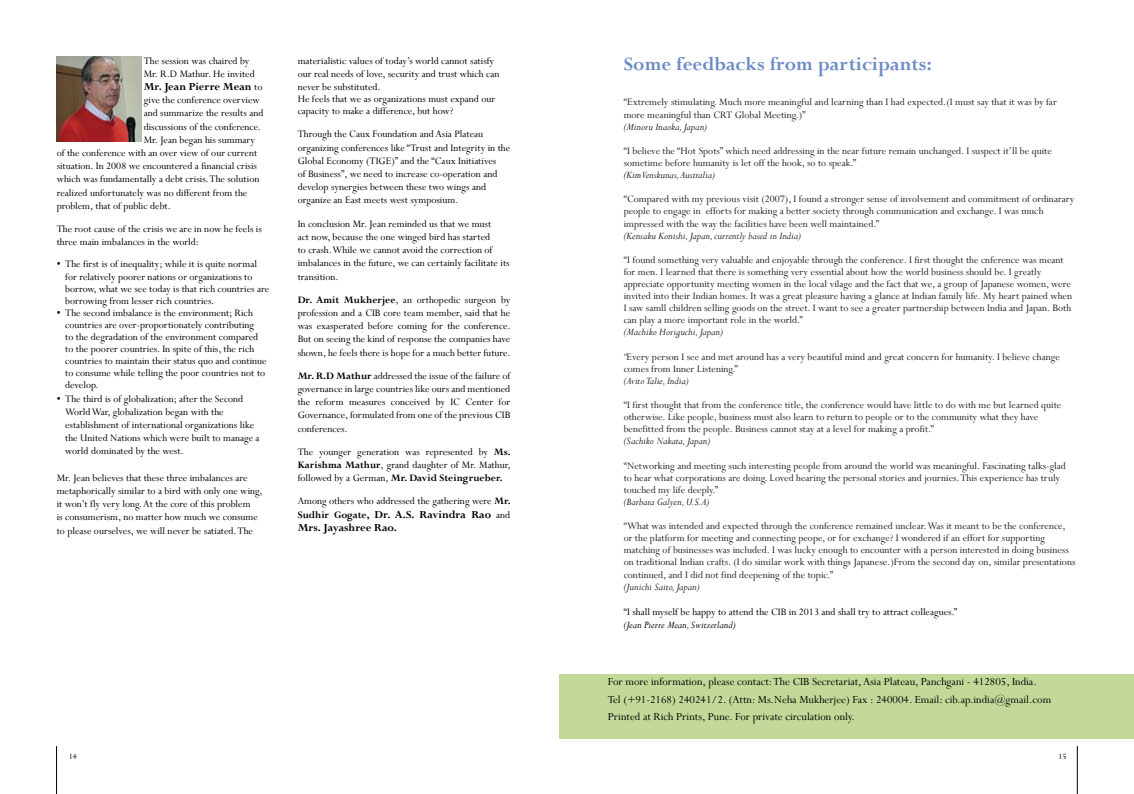
<style>
.page{position:relative;width:1134px;height:794px;background:#fff}
.page>*{position:absolute;margin:0;border:0;box-sizing:border-box;transform-origin:0 0}
.t1{font:700 21px "Perpetua";color:#6c8cc7}
.t2{font:12px/17.3px "Perpetua";color:#000}
.t3{font:700 12px/13.2px "Perpetua";color:#000}
.t4{font:11px/13.2px "Perpetua";color:#000}
.t5{font:11px/12.1px "Perpetua";color:#222}
.t6{font:italic 11px "Perpetua";color:#222}
.t7{font:italic 11px "Perpetua";color:#000}
.t8{font:9px "Perpetua";color:#000}
.s1{font-weight:400;font-size:11px}
.s2{font-family:"Times New Roman"}
.s3{font-weight:700}
.s4{font-size:11px}
.s5{font-style:italic}
</style>
<div class="page">
<hr style="left:1077px;top:746px;width:1px;height:48px;background:#000">
<hr style="left:56px;top:746px;width:1px;height:48px;background:#000">
<img style="left:57px;top:57px;width:85px;height:85px">
<div style="left:559px;top:674px;width:575px;height:64px;background:#c4d999"></div>
<p class="t4" style="left:144px;top:54px;width:113px">The session was chaired by<br>Mr. R.D Mathur. He invited</p>
<p class="t3" style="left:144px;top:80px;width:120px">Mr. Jean Pierre Mean <span class="s1">to</span></p>
<p class="t4" style="left:144px;top:93px;width:118px">give the conference overview</p>
<p class="t4" style="left:144px;top:106px;width:121px">and summarize the results and</p>
<p class="t4" style="left:144px;top:120px;width:119px">discussions of the conference.</p>
<p class="t4" style="left:144px;top:133px;width:113px">Mr. Jean began his summary</p>
<p class="t4" style="left:57px;top:146px;width:202px">of the conference with an over view of our current</p>
<p class="t4" style="left:57px;top:159px;width:202px">situation. In 2008 we encountered a financial crisis</p>
<p class="t4" style="left:57px;top:172px;width:204px">which was fundamentally a debt crisis. The solution</p>
<p class="t4" style="left:57px;top:186px;width:192px">realized unfortunately was no different from the</p>
<p class="t4" style="left:57px;top:199px;width:116px">problem, that of public debt.</p>
<p class="t4" style="left:57px;top:222px;width:207px">The root cause of the crisis we are in now he feels is three main imbalances in the world:</p>
<p class="t4" style="left:65px;top:258px;width:206px;line-height:12.1px;text-indent:-9px"><span class="s2">•</span> The first is of inequality; while it is quite normal for relatively poorer nations or organizations to borrow, what we see today is that rich countries are borrowing from lesser rich countries.</p>
<p class="t4" style="left:65px;top:306px;width:203px;line-height:12.1px;text-indent:-9px"><span class="s2">•</span> The second imbalance is the environment; Rich countries are over-proportionately contributing<br>to the degradation of the environment compared to the poorer countries. In spite of this, the rich countries to maintain their status quo and continue to consume while telling the poor countries not to develop.</p>
<p class="t4" style="left:65px;top:392px;width:196px;text-indent:-9px"><span class="s2">•</span> The third is of globalization; after the Second World War, globalization began with the establishment of international organizations like the United Nations which were built to manage a world dominated by the west.</p>
<p class="t4" style="left:57px;top:471px;width:208px">Mr. Jean believes that these three imbalances are metaphorically similar to a bird with only one wing, it won’t fly very long. At the core of this problem<br>is consumerism, no matter how much we consume to please ourselves, we will never be satiated. The</p>
<p class="t4" style="left:298px;top:54px;width:203px">materialistic values of today’s world cannot satisfy our real needs of love, security and trust which can never be substituted.</p>
<p class="t4" style="left:298px;top:93px;width:199px;line-height:12.1px">He feels that we as organizations must expand our capacity to make a difference, but how?</p>
<p class="t4" style="left:298px;top:127px;width:214px">Through the Caux Foundation and Asia Plateau organizing conferences like “Trust and Integrity in the Global Economy (TIGE)” and the “Caux Initiatives<br>of Business”, we need to increase co-operation and develop synergies between these two wings and organize an East meets west symposium.</p>
<p class="t4" style="left:298px;top:217px;width:213px">In conclusion Mr. Jean reminded us that we must<br>act now, because the one winged bird has started<br>to crash. While we cannot avoid the correction of imbalances in the future, we can certainly facilitate its transition.</p>
<p class="t4" style="left:298px;top:293px;width:215px;text-align:justify"><span class="s3">Dr. Amit Mukherjee</span>, an orthopedic surgeon by profession and a CIB core team member, said that he was exasperated before coming for the conference.<br>But on seeing the kind of response the companies have shown, he feels there is hope for a much better future.</p>
<p class="t4" style="left:298px;top:369px;width:214px;text-align:justify"><span class="s3">Mr. R.D Mathur</span> addressed the issue of the failure of governance in large countries like ours and mentioned the reform measures conceived by IC Center for Governance, formulated from one of the previous CIB conferences.</p>
<p class="t4" style="left:298px;top:445px;width:215px;text-align:justify">The younger generation was represented by <span class="s3">Ms.<br>Karishma Mathur</span>, grand daughter of Mr. Mathur, followed by a German, <span class="s3">Mr. David Steingrueber.</span></p>
<p class="t4" style="left:298px;top:494px;width:215px">Among others who addressed the gathering were <span class="s3">Mr.</span></p>
<p class="t3" style="left:298px;top:507px;width:214px"><span class="s4">Sudhir Gogate,</span> Dr. A.S. Ravindra Rao <span class="s1">and<br></span>Mrs. Jayashree Rao.</p>
<h1 class="t1" style="left:624px;top:51px;width:310px">Some feedbacks from participants:</h1>
<p class="t5" style="left:624px;top:96px;width:435px">“Extremely stimulating. Much more meaningful and learning than I had expected.(I must say that it was by far more meaningful than CRT Global Meeting.)”</p>
<p class="t6" style="left:624px;top:120px;width:85px">(Minoru Inaoka, Japan)</p>
<p class="t5" style="left:624px;top:144px;width:430px">“I believe the “Hot Spots” which need addressing in the near future remain unchanged. I suspect it’ll be quite sometime before humanity is let off the hook, so to speak.”</p>
<p class="t6" style="left:624px;top:168px;width:93px">(Kim Venskunas, Australia)</p>
<p class="t5" style="left:624px;top:193px;width:452px">“Compared with my previous visit (2007), I found a stronger sense of involvement and commitment of ordinarary people to engage in efforts for making a better society through communication and exchange. I was much impressed with the way the facilities have been well maintained.”</p>
<p class="t6" style="left:624px;top:228px;width:179px">(Kensaku Konishi, Japan, currently based in India)</p>
<p class="t5" style="left:624px;top:253px;width:450px">“I found something very valuable and enjoyable through the conference. I first thought the cnference was meant for men. I learned that there is something very essential about how the world business should be. I greatly appreciate opportunity meeting women in the local vilage and the fact that we, a group of Japanese women, were invited into their Indian homes. It was a great pleasure having a glance at Indian family life. My heart pained when I saw samll children selling goods on the street. I want to see a greater partnership between India and Japan. Both can play a more important role in the world.”</p>
<p class="t6" style="left:624px;top:325px;width:101px">(Machiko Horiguchi, Japan)</p>
<p class="t5" style="left:624px;top:350px;width:438px"><span class="s5">“</span>Every person I see and met around has a very beautiful mind and great concern for humanity. I believe change comes from Inner Listening.”</p>
<p class="t6" style="left:624px;top:374px;width:66px">(Avito Talie, India)</p>
<p class="t5" style="left:624px;top:398px;width:439px">“I first thought that from the conference title, the conference would have little to do with me but learned quite otherwise. Like people, business must also learn to return to people or to the community what they have benefitted from the people. Business cannot stay at a level for making a profit.”</p>
<p class="t6" style="left:624px;top:434px;width:88px">(Sachiko Nakata, Japan)</p>
<p class="t5" style="left:624px;top:459px;width:444px">“Networking and meeting such interesting people from around the world was meaningful. Fascinating talks-glad to hear what corporations are doing. Loved hearing the personal stories and journies. This experience has truly touched my life deeply.”</p>
<p class="t6" style="left:624px;top:495px;width:87px">(Barbara Galyen, U.S.A)</p>
<p class="t5" style="left:624px;top:519px;width:453px">“What was intended and expected through the conference remained unclear.Was it meant to be the conference, or the platform for meeting and connecting peope, or for exchange? I wondered if an effort for supporting matching of businesses was included. I was lucky enough to encounter with a person interested in doing business on traditional Indian crafts. (I do similar work with things Japanese.)From the second day on, similar presentations continued, and I did not find deepening of the topic.”</p>
<p class="t6" style="left:624px;top:579px;width:77px">(Junichi Saito, Japan)</p>
<p class="t4" style="left:624px;top:605px;width:335px">“I shall myself be happy to attend the CIB in 2013 and shall try to attract colleagues.”</p>
<p class="t7" style="left:624px;top:618px;width:113px">(Jean Pierre Mean, Switzerland)</p>
<p class="t2" style="left:608px;top:673px;width:445px">For more information, please contact: The CIB Secretariat, Asia Plateau, Panchgani - 412805, India.<br>Tel (+91-2168) 240241/2. (Attn: Ms.Neha Mukherjee) Fax : 240004. Email: cib.ap.india@gmail.com<br>Printed at Rich Prints, Pune. For private circulation only.</p>
<p class="t8" style="left:69px;top:751px;width:10px">14</p>
<p class="t8" style="left:1058px;top:751px;width:10px">15</p>
</div>
